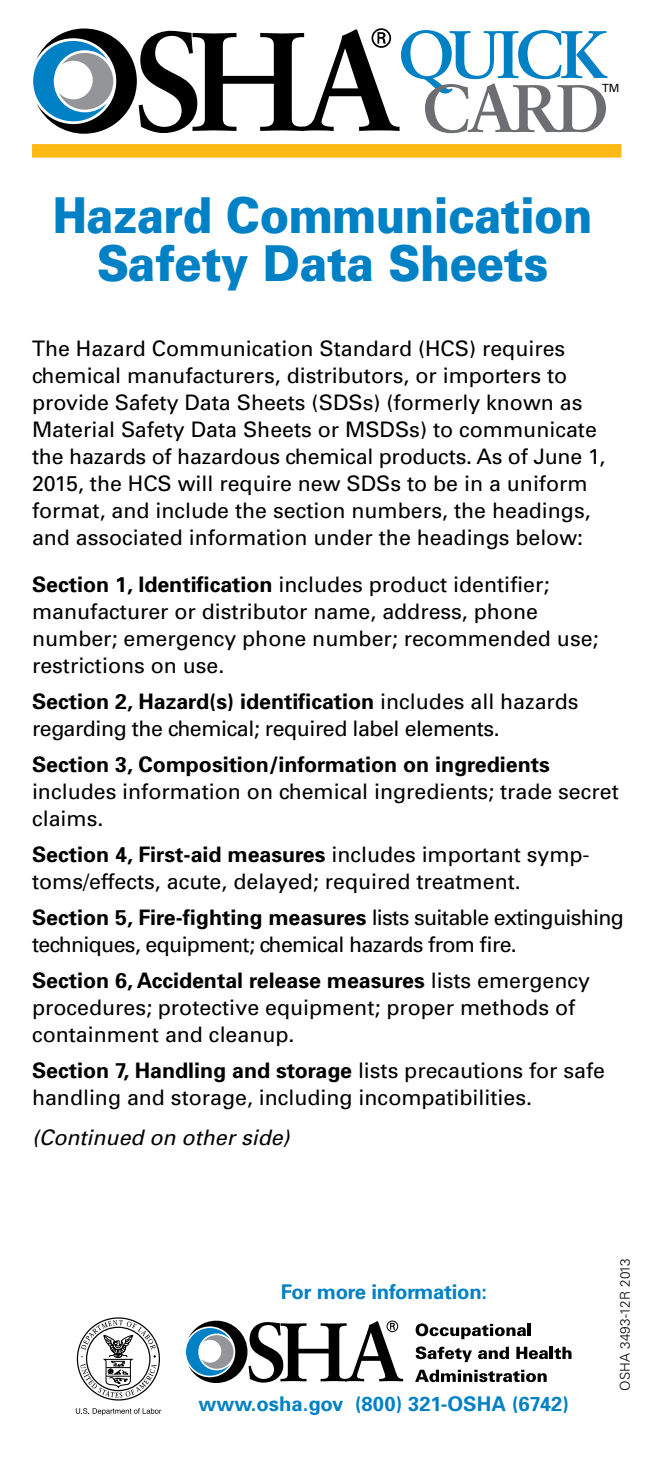
<style>
.page{position:relative;width:648px;height:1458px;background:#fff}
.page>*{position:absolute;margin:0;border:0;box-sizing:border-box;transform-origin:0 0}
.t1{font:700 67.5px/54px "Sabon";letter-spacing:-.06em;color:#0081c6;text-align:center}
.t2{font:900 49.5px/47.2px "Univers";letter-spacing:-.01em;color:#0081c6;text-align:center;scale:.89 1}
.t3{font:21.38px/27px "Univers";color:#000}
.t4{font:21.38px/27px "Univers";letter-spacing:-.03em;color:#000}
.t5{font:21.38px/27px "Univers";letter-spacing:-.02em;color:#000}
.t6{font:italic 21.38px "Univers";color:#000}
.t7{font:700 20.25px "Univers";letter-spacing:-.01em;color:#0081c6}
.t8{font:300 13.5px "Univers";letter-spacing:.01em;color:#000}
.t9{font:11.25px "Univers";color:#000}
.s1{color:#6d6e71}
.s2{font-weight:700}
</style>
<div class="page">
<svg style="left:33px;top:28px;width:367px;height:106px"></svg>
<div style="left:32px;top:144px;width:589px;height:14px;background:#fdb913"></div>
<svg style="left:415px;top:1370px;width:132px;height:12px"></svg>
<svg style="left:416px;top:1346px;width:56px;height:16px"></svg>
<svg style="left:478px;top:1347px;width:31px;height:12px"></svg>
<svg style="left:516px;top:1347px;width:56px;height:12px"></svg>
<svg style="left:416px;top:1323px;width:115px;height:16px"></svg>
<svg style="left:186px;top:1321px;width:217px;height:62px"></svg>
<svg style="left:76px;top:1408px;width:85px;height:7px"></svg>
<svg style="left:77px;top:1318px;width:82px;height:82px"></svg>
<svg style="left:81px;top:1320px;width:75px;height:78px"></svg>
<p class="t1" style="left:398px;top:26px;width:212px">QUICK<br><span class="s1">CARD</span></p>
<p class="t9" style="left:602px;top:81px;width:19px">TM</p>
<p class="t2" style="left:53px;top:191px;width:608px">Hazard Communication<br>Safety Data Sheets</p>
<p class="t3" style="left:32px;top:334px;width:575px">The Hazard Communication Standard (HCS) requires chemical manufacturers, distributors, or importers to provide Safety Data Sheets (SDSs) (formerly known as Material Safety Data Sheets or MSDSs) to communicate the hazards of hazardous chemical products. As of June 1, 2015, the HCS will require new SDSs to be in a uniform format, and include the section numbers, the headings, and associated information under the headings below:</p>
<p class="t3" style="left:32px;top:570px;width:568px"><span class="s2">Section 1, Identification</span> includes product identifier; manufacturer or distributor name, address, phone number; emergency phone number; recommended use; restrictions on use.</p>
<p class="t5" style="left:32px;top:687px;width:548px"><span class="s2">Section 2, Hazard(s) identification</span> includes all hazards regarding the chemical; required label elements.</p>
<p class="t3" style="left:32px;top:750px;width:588px"><span class="s2">Section 3, Composition/information on ingredients </span>includes information on chemical ingredients; trade secret claims.</p>
<p class="t3" style="left:32px;top:840px;width:559px"><span class="s2">Section 4, First-aid measures</span> includes important symp&shy;toms/effects, acute, delayed; required treatment.</p>
<p class="t4" style="left:32px;top:903px;width:593px"><span class="s2">Section 5, Fire-fighting measures</span> lists suitable extinguishing techniques, equipment; chemical hazards from fire.</p>
<p class="t3" style="left:32px;top:966px;width:559px"><span class="s2">Section 6, Accidental release measures</span> lists emergency procedures; protective equipment; proper methods of containment and cleanup.</p>
<p class="t3" style="left:32px;top:1056px;width:574px"><span class="s2">Section 7, Handling and storage</span> lists precautions for safe handling and storage, including incompatibilities.</p>
<p class="t6" style="left:32px;top:1124px;width:259px">(Continued on other side)</p>
<p class="t7" style="left:281px;top:1279px;width:208px">For more information:</p>
<p class="t7" style="left:199px;top:1391px;width:372px">www.osha.gov (800) 321-OSHA (6742)</p>
<p class="t8" style="left:617px;top:1391px;width:134px;rotate:-90deg">OSHA 3493-12R 2013</p>
</div>
